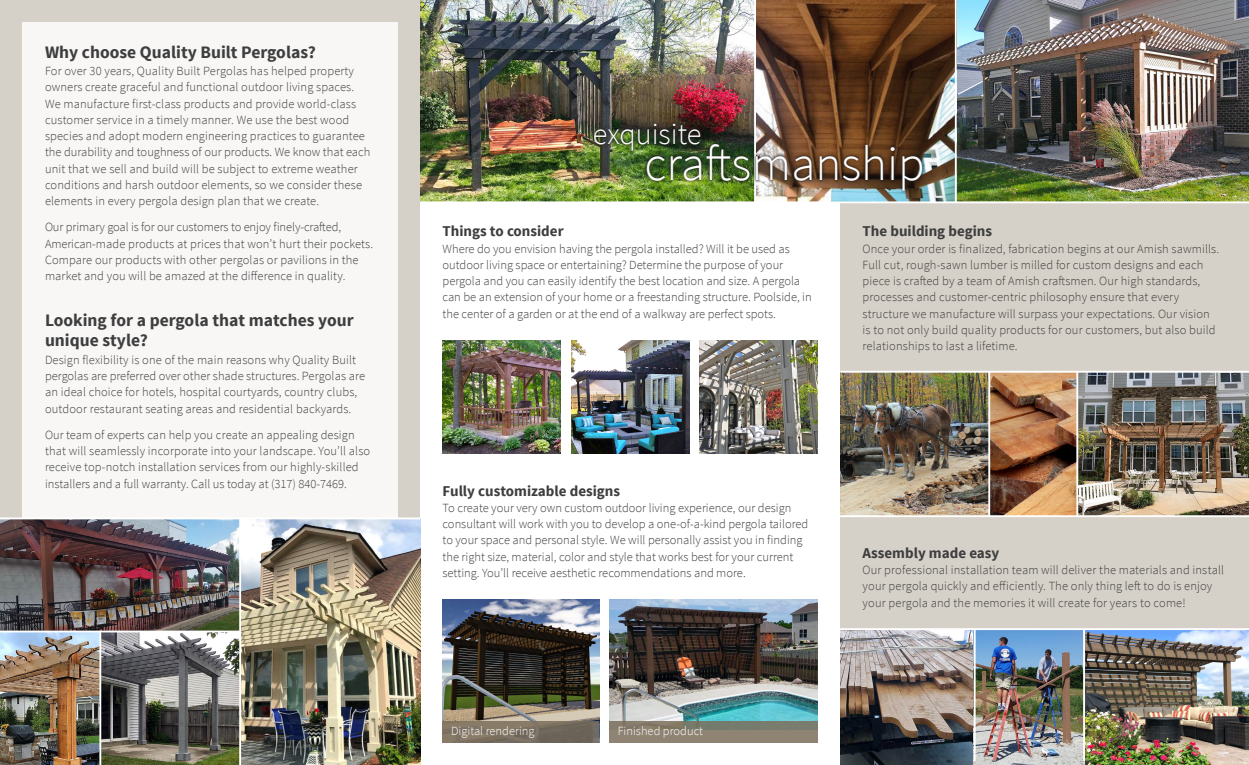
<style>
.page{position:relative;width:1249px;height:765px;background:#fff}
.page>*{position:absolute;margin:0;border:0;box-sizing:border-box;transform-origin:0 0}
.t1{font:300 48.88px "Source Sans Pro";color:#fff}
.t2{font:300 30.12px "Source Sans Pro";color:#fff}
.t3{font:700 17.5px "Source Sans Pro";color:#3e3e3f}
.t4{font:700 15px "Source Sans Pro";color:#3e3e3f}
.t5{font:300 12.5px/16.2px "Source Sans Pro";letter-spacing:.01em;color:#3e3e3f}
.t6{font:300 12.5px "Source Sans Pro";color:#fff}
</style>
<div class="page">
<div style="left:0;top:0;width:420px;height:518px;background:#d6d1c8"></div>
<div style="left:840px;top:200px;width:409px;height:565px;background:#d6d1c8"></div>
<div style="left:23px;top:22px;width:374px;height:498px;background:#f8f7f6"></div>
<img style="left:420px;top:0;width:334px;height:201px">
<img style="left:957px;top:0;width:292px;height:201px">
<img style="left:756px;top:0;width:199px;height:201px">
<img style="left:241px;top:519px;width:179px;height:246px">
<img style="left:0;top:519px;width:239px;height:112px">
<img style="left:442px;top:341px;width:118px;height:113px">
<img style="left:571px;top:341px;width:118px;height:113px">
<img style="left:700px;top:341px;width:117px;height:113px">
<img style="left:0;top:632px;width:99px;height:133px">
<img style="left:840px;top:630px;width:243px;height:135px">
<img style="left:1085px;top:630px;width:164px;height:135px">
<img style="left:101px;top:632px;width:138px;height:133px">
<img style="left:840px;top:373px;width:409px;height:142px">
<hr style="left:239px;top:518px;width:2px;height:247px;background:#fff">
<hr style="left:974px;top:629px;width:1px;height:132px;background:#fff">
<hr style="left:1083px;top:629px;width:2px;height:132px;background:#fff">
<hr style="left:0;top:518px;width:420px;height:1px;background:#fff">
<img style="left:442px;top:599px;width:157px;height:144px">
<img style="left:609px;top:599px;width:208px;height:122px">
<svg style="left:442px;top:721px;width:157px;height:21px;background:#7a6f60"></svg>
<svg style="left:609px;top:721px;width:208px;height:21px;background:#868070"></svg>
<hr style="left:955px;top:0;width:2px;height:202px;background:#fff">
<hr style="left:420px;top:201px;width:829px;height:2px;background:#fff">
<div style="left:591px;top:121px;width:112px;height:33px;background:#231f20;opacity:.85"></div>
<div style="left:644px;top:141px;width:281px;height:53px;background:#231f20;opacity:.85"></div>
<hr style="left:988px;top:372px;width:2px;height:144px;background:#fff">
<hr style="left:1076px;top:372px;width:2px;height:144px;background:#fff">
<hr style="left:840px;top:628px;width:409px;height:2px;background:#fff">
<hr style="left:840px;top:515px;width:409px;height:2px;background:#fff">
<hr style="left:840px;top:371px;width:409px;height:2px;background:#fff">
<p class="t3" style="left:45px;top:41px;width:272px">Why choose Quality Built Pergolas?</p>
<p class="t5" style="left:45px;top:63px;width:327px">For over 30 years, Quality Built Pergolas has helped property owners create graceful and functional outdoor living spaces.<br>We manufacture first-class products and provide world-class customer service in a timely manner. We use the best wood species and adopt modern engineering practices to guarantee the durability and toughness of our products. We know that each unit that we sell and build will be subject to extreme weather conditions and harsh outdoor elements, so we consider these elements in every pergola design plan that we create.</p>
<p class="t5" style="left:45px;top:219px;width:330px">Our primary goal is for our customers to enjoy finely-crafted, American-made products at prices that won’t hurt their pockets.<br>Compare our products with other pergolas or pavilions in the market and you will be amazed at the difference in quality.</p>
<p class="t3" style="left:45px;top:309px;width:310px">Looking for a pergola that matches your</p>
<p class="t3" style="left:45px;top:329px;width:104px">unique style?</p>
<p class="t5" style="left:45px;top:352px;width:322px">Design flexibility is one of the main reasons why Quality Built pergolas are preferred over other shade structures. Pergolas are an ideal choice for hotels, hospital courtyards, country clubs, outdoor restaurant seating areas and residential backyards.</p>
<p class="t5" style="left:45px;top:427px;width:327px">Our team of experts can help you create an appealing design that will seamlessly incorporate into your landscape. You’ll also receive top-notch installation services from our highly-skilled installers and a full warranty. Call us today at (317) 840-7469.</p>
<p class="t2" style="left:593px;top:116px;width:110px">exquisite</p>
<p class="t1" style="left:644px;top:134px;width:282px">craftsmanship</p>
<p class="t4" style="left:862px;top:222px;width:131px">The building begins</p>
<p class="t5" style="left:862px;top:240px;width:358px">Once your order is finalized, fabrication begins at our Amish sawmills.<br>Full cut, rough-sawn lumber is milled for custom designs and each piece is crafted by a team of Amish craftsmen. Our high standards, processes and customer-centric philosophy ensure that every structure we manufacture will surpass your expectations. Our vision is to not only build quality products for our customers, but also build relationships to last a lifetime.</p>
<p class="t4" style="left:442px;top:222px;width:123px">Things to consider</p>
<p class="t5" style="left:442px;top:240px;width:371px">Where do you envision having the pergola installed? Will it be used as outdoor living space or entertaining? Determine the purpose of your pergola and you can easily identify the best location and size. A pergola can be an extension of your home or a freestanding structure. Poolside, in the center of a garden or at the end of a walkway are perfect spots.</p>
<p class="t4" style="left:442px;top:481px;width:179px">Fully customizable designs</p>
<p class="t5" style="left:442px;top:500px;width:367px">To create your very own custom outdoor living experience, our design consultant will work with you to develop a one-of-a-kind pergola tailored to your space and personal style. We will personally assist you in finding the right size, material, color and style that works best for your current setting. You’ll receive aesthetic recommendations and more.</p>
<p class="t6" style="left:451px;top:723px;width:85px">Digital rendering</p>
<p class="t6" style="left:618px;top:723px;width:87px">Finished product</p>
<p class="t4" style="left:862px;top:543px;width:138px">Assembly made easy</p>
<p class="t5" style="left:862px;top:562px;width:363px">Our professional installation team will deliver the materials and install your pergola quickly and efficiently. The only thing left to do is enjoy your pergola and the memories it will create for years to come!</p>
</div>
